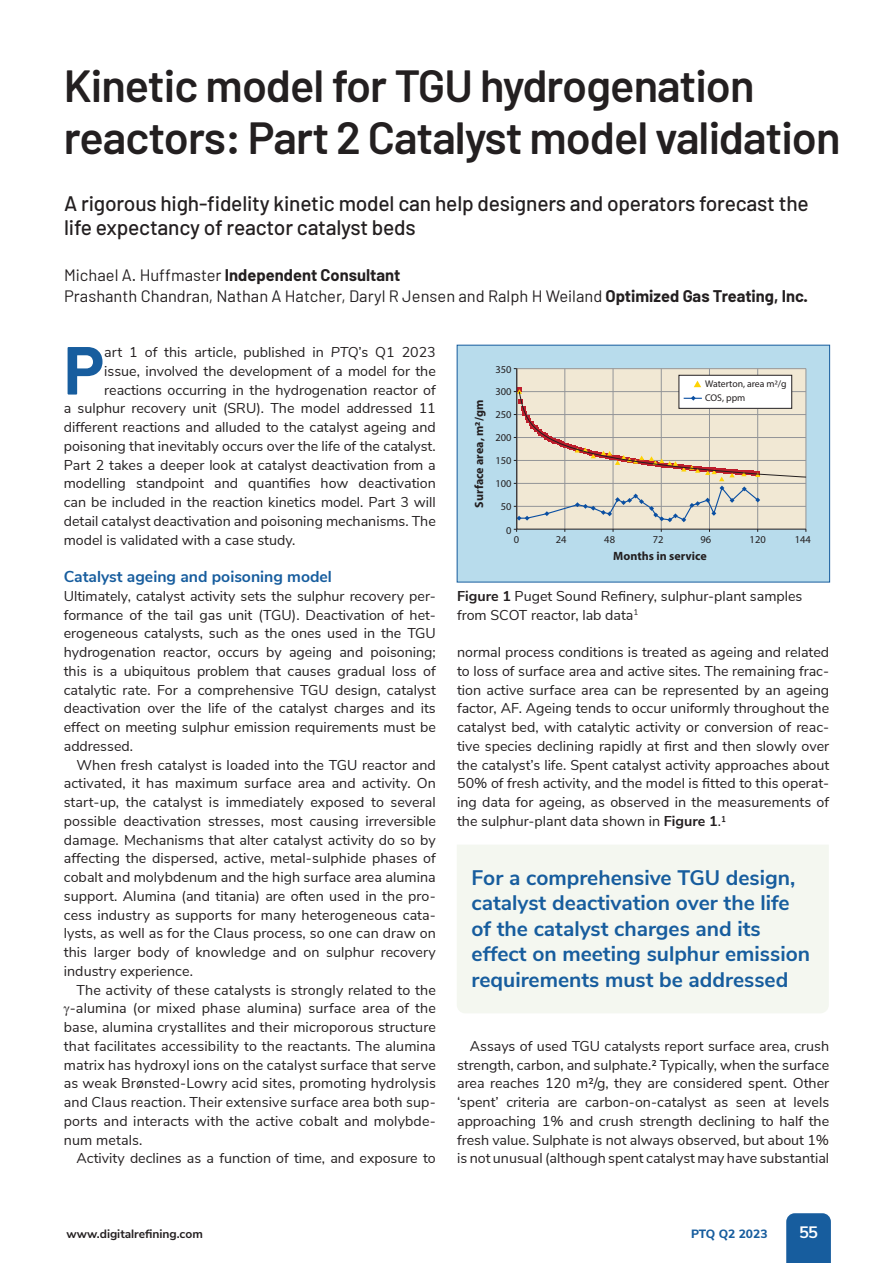
<style>
.page{position:relative;width:893px;height:1263px;background:#fff}
.page>*{position:absolute;margin:0;border:0;box-sizing:border-box;transform-origin:0 0}
.drop_cap{font:700 67.8px "Barlow";color:#175d9e}
.headline{font:600 45px/52.5px "Barlow";letter-spacing:-.02em;color:#231f20}
.green_crosshead{font:700 21px/25.5px "Nunito Sans";color:#175d9e}
.t1{font:500 21px/24px "Barlow";letter-spacing:-.01em;color:#231f20}
.Author{font:16.5px "Barlow";color:#231f20}
.Author-2{font:700 16.5px "Barlow";color:#231f20}
.t2{font:700 16.5px "Nunito Sans";color:#fff}
.blue_crosshead{font:700 15.75px "Nunito Sans";color:#175d9e}
.body_copy{font:14.25px/18.8px "Nunito Sans";letter-spacing:.01em;color:#231f20;text-align:justify}
.drop_cap-2{font:14.25px "Nunito Sans";color:#231f20}
.t3{font:700 12px "Myriad Pro";color:#231f20}
.t4{font:700 12px "Nunito Sans";color:#231f20}
.t5{font:800 12px "Nunito Sans";color:#175d9e}
.t6{font:10.5px/23px "Myriad Pro";color:#231f20;text-align:center}
.t7{font:9.75px/14px "Myriad Pro";color:#231f20}
.s1{font-weight:400}
.s2{font-weight:700}
.s3{font-style:italic}
</style>
<div class="page">
<div style="left:457px;top:845px;width:372px;height:168px;background:#f4f7f0"></div>
<svg style="left:786px;top:1213px;width:45px;height:50px;background:#1d61a0"></svg>
<div style="left:457px;top:345px;width:373px;height:237px;background:#b8dcec"></div>
<svg style="left:516px;top:368px;width:291px;height:162px;background:#e3d9ca"></svg>
<div style="left:457px;top:345px;width:373px;height:237px;border:1px solid #175d9e"></div>
<p class="headline" style="left:64px;top:59px;width:778px">Kinetic model for TGU hydrogenation reactors: Part 2 Catalyst model validation</p>
<p class="t1" style="left:64px;top:191px;width:746px">A rigorous high-fidelity kinetic model can help designers and operators forecast the life expectancy of reactor catalyst beds</p>
<p class="Author-2" style="left:64px;top:265px;width:338px"><span class="s1">Michael A. Huffmaster</span> Independent Consultant</p>
<p class="Author" style="left:64px;top:286px;width:745px">Prashanth Chandran, Nathan A Hatcher, Daryl R Jensen and Ralph H Weiland <span class="s2">Optimized Gas Treating, Inc.</span></p>
<p class="drop_cap" style="left:64px;top:328px;width:42px">P</p>
<p class="drop_cap-2" style="left:104px;top:342px;width:333px">art 1 of this article, published in <span class="s3">PTQ</span>’s Q1 2023</p>
<p class="drop_cap-2" style="left:104px;top:360px;width:333px">issue, involved the development of a model for the</p>
<p class="drop_cap-2" style="left:104px;top:379px;width:333px">reactions occurring in the hydrogenation reactor of</p>
<p class="drop_cap-2" style="left:64px;top:398px;width:374px">a sulphur recovery unit (SRU). The model addressed 11</p>
<p class="drop_cap-2" style="left:64px;top:417px;width:374px">different reactions and alluded to the catalyst ageing and</p>
<p class="drop_cap-2" style="left:64px;top:435px;width:374px">poisoning that inevitably occurs over the life of the catalyst.</p>
<p class="drop_cap-2" style="left:64px;top:454px;width:374px">Part 2 takes a deeper look at catalyst deactivation from a</p>
<p class="drop_cap-2" style="left:64px;top:473px;width:374px">modelling standpoint and quantifies how deactivation</p>
<p class="drop_cap-2" style="left:64px;top:492px;width:374px">can be included in the reaction kinetics model. Part 3 will</p>
<p class="drop_cap-2" style="left:64px;top:510px;width:374px">detail catalyst deactivation and poisoning mechanisms. The</p>
<p class="drop_cap-2" style="left:64px;top:529px;width:233px">model is validated with a case study.</p>
<p class="blue_crosshead" style="left:64px;top:565px;width:270px">Catalyst ageing and poisoning model</p>
<p class="body_copy" style="left:64px;top:586px;width:374px">Ultimately, catalyst activity sets the sulphur recovery per&shy;formance of the tail gas unit (TGU). Deactivation of het&shy;erogeneous catalysts, such as the ones used in the TGU hydrogenation reactor, occurs by ageing and poisoning; this is a ubiquitous problem that causes gradual loss of catalytic rate. For a comprehensive TGU design, catalyst deactivation over the life of the catalyst charges and its effect on meeting sulphur emission requirements must be addressed.</p>
<p class="body_copy" style="left:64px;top:754px;width:374px;text-indent:13px">When fresh catalyst is loaded into the TGU reactor and activated, it has maximum surface area and activity. On start-up, the catalyst is immediately exposed to several possible deactivation stresses, most causing irreversible damage. Mechanisms that alter catalyst activity do so by affecting the dispersed, active, metal-sulphide phases of cobalt and molybdenum and the high surface area alumina support. Alumina (and titania) are often used in the pro&shy;cess industry as supports for many heterogeneous cata&shy;lysts, as well as for the Claus process, so one can draw on this larger body of knowledge and on sulphur recovery industry experience.</p>
<p class="body_copy" style="left:77px;top:979px;width:361px">The activity of these catalysts is strongly related to the</p>
<p class="body_copy" style="left:70px;top:998px;width:368px">-alumina (or mixed phase alumina) surface area of the</p>
<p class="body_copy" style="left:64px;top:1017px;width:374px">base, alumina crystallites and their microporous structure</p>
<p class="body_copy" style="left:64px;top:1036px;width:374px">that facilitates accessibility to the reactants. The alumina</p>
<p class="body_copy" style="left:64px;top:1054px;width:374px">matrix has hydroxyl ions on the catalyst surface that serve</p>
<p class="body_copy" style="left:64px;top:1073px;width:374px">as weak Brønsted-Lowry acid sites, promoting hydrolysis</p>
<p class="body_copy" style="left:64px;top:1092px;width:374px">and Claus reaction. Their extensive surface area both sup-</p>
<p class="body_copy" style="left:64px;top:1111px;width:374px">ports and interacts with the active cobalt and molybde-</p>
<p class="body_copy" style="left:64px;top:1129px;width:80px">num metals.</p>
<p class="body_copy" style="left:77px;top:1148px;width:361px">Activity declines as a function of time, and exposure to</p>
<p class="t3" style="left:471px;top:508px;width:109px;rotate:-90deg">Surface area, m2/gm</p>
<p class="t6" style="left:495px;top:358px;width:18px">350</p>
<p class="t6" style="left:495px;top:380px;width:18px">300</p>
<p class="t6" style="left:495px;top:403px;width:18px">250</p>
<p class="t6" style="left:495px;top:426px;width:18px">200</p>
<p class="t6" style="left:495px;top:449px;width:18px">150<br>100<br>50</p>
<p class="t7" style="left:705px;top:377px;width:83px">Waterton, area m2/g<br>COS, ppm</p>
<p class="t6" style="left:506px;top:518px;width:7px">0</p>
<p class="t6" style="left:514px;top:527px;width:7px">0</p>
<p class="t6" style="left:556px;top:527px;width:12px">24</p>
<p class="t6" style="left:604px;top:527px;width:12px">48</p>
<p class="t6" style="left:653px;top:527px;width:12px">72</p>
<p class="t6" style="left:700px;top:527px;width:12px">96</p>
<p class="t6" style="left:750px;top:527px;width:18px">120</p>
<p class="t6" style="left:795px;top:527px;width:18px">144</p>
<p class="t3" style="left:613px;top:548px;width:95px">Months in service</p>
<p class="body_copy" style="left:457px;top:586px;width:347px"><span class="s2">Figure 1</span> Puget Sound Refinery, sulphur-plant samples from SCOT reactor, lab data<sup>1</sup></p>
<p class="body_copy" style="left:457px;top:642px;width:374px">normal process conditions is treated as ageing and related to loss of surface area and active sites. The remaining frac&shy;tion active surface area can be represented by an ageing factor, AF. Ageing tends to occur uniformly throughout the catalyst bed, with catalytic activity or conversion of reac&shy;tive species declining rapidly at first and then slowly over the catalyst’s life. Spent catalyst activity approaches about 50% of fresh activity, and the model is fitted to this operat&shy;ing data for ageing, as observed in the measurements of the sulphur-plant data shown in <span class="s2">Figure 1</span>.1</p>
<p class="green_crosshead" style="left:472px;top:863px;width:340px">For a comprehensive TGU design, catalyst deactivation over the life of the catalyst charges and its effect on meeting sulphur emission requirements must be addressed</p>
<p class="body_copy" style="left:457px;top:1036px;width:374px;text-indent:13px">Assays of used TGU catalysts report surface area, crush strength, carbon, and sulphate.2 Typically, when the surface area reaches 120 m2/g, they are considered spent. Other ‘spent’ criteria are carbon-on-catalyst as seen at levels approaching 1% and crush strength declining to half the fresh value. Sulphate is not always observed, but about 1% is not unusual (although spent catalyst may have substantial</p>
<p class="t4" style="left:67px;top:1225px;width:138px">www.digitalrefining.com</p>
<p class="t5" style="left:691px;top:1225px;width:78px">PTQ Q2 2023</p>
<p class="t2" style="left:799px;top:1220px;width:21px">55</p>
</div>
